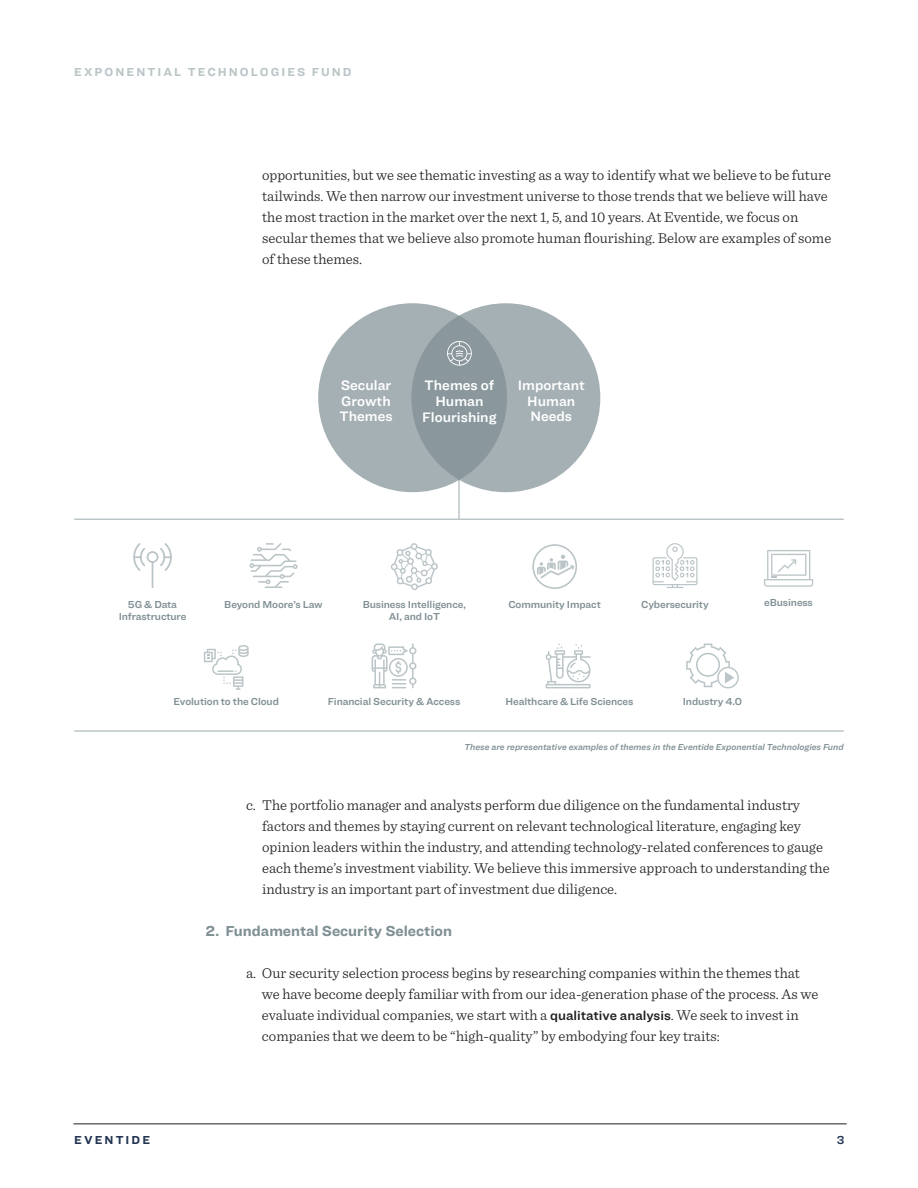
<style>
.page{position:relative;width:918px;height:1188px;background:#fff}
.page>*{position:absolute;margin:0;border:0;box-sizing:border-box;transform-origin:0 0}
.t1{font:300 15px/21px "Sentinel";color:#231f20}
.t2{font:700 15px "Ringside";color:#7f8f94}
.t3{font:14.25px/15.6px "Ringside Regular Semi";color:#fff;text-align:center}
.t4{font:700 12px "Ringside";letter-spacing:.17em;color:#bbc5c7}
.t5{font:700 12px "Ringside";letter-spacing:.17em;color:#233552}
.t6{font:12px "Ringside Regular Semi";color:#233552}
.t7{font:10.5px/12.6px "Ringside Regular Semi";letter-spacing:-.01em;color:#7f8f94;text-align:center}
.t8{font:9px "Ringside Regular Semi Ital";color:#7f8f94}
.s1{font-family:"Ringside Regular Semi";font-weight:400;font-size:13.5px}
</style>
<div class="page">
<hr style="left:73px;top:1124px;width:774px;height:1px;background:#231f20">
<hr style="left:74px;top:730px;width:770px;height:2px;background:#bbc5c7">
<hr style="left:74px;top:519px;width:770px;height:1px;background:#bbc5c7">
<hr style="left:458px;top:479px;width:2px;height:41px;background:#bbc5c7">
<div style="left:318px;top:303px;width:189px;height:189px;background:#a5b0b4;border-radius:50%"></div>
<svg style="left:411px;top:303px;width:189px;height:189px;background:#9aa6ab"></svg>
<svg style="left:447px;top:341px;width:25px;height:25px"></svg>
<svg style="left:249px;top:543px;width:49px;height:45px"></svg>
<svg style="left:391px;top:543px;width:47px;height:47px"></svg>
<svg style="left:204px;top:645px;width:45px;height:45px"></svg>
<svg style="left:133px;top:543px;width:39px;height:45px"></svg>
<svg style="left:653px;top:543px;width:44px;height:45px"></svg>
<svg style="left:764px;top:550px;width:49px;height:37px"></svg>
<svg style="left:686px;top:644px;width:53px;height:44px"></svg>
<svg style="left:545px;top:644px;width:46px;height:44px"></svg>
<svg style="left:532px;top:544px;width:45px;height:45px"></svg>
<svg style="left:372px;top:644px;width:44px;height:44px"></svg>
<p class="t4" style="left:74px;top:63px;width:279px">EXPONENTIAL TECHNOLOGIES FUND</p>
<p class="t1" style="left:262px;top:163px;width:571px">opportunities, but we see thematic investing as a way to identify what we believe to be future tailwinds. We then narrow our investment universe to those trends that we believe will have the most traction in the market over the next 1, 5, and 10 years. At Eventide, we focus on secular themes that we believe also promote human flourishing. Below are examples of some of these themes.</p>
<p class="t3" style="left:339px;top:377px;width:55px;text-align:left">Secular<br>Growth<br>Themes</p>
<p class="t3" style="left:422px;top:377px;width:76px">Themes of<br>Human<br>Flourishing</p>
<p class="t3" style="left:518px;top:377px;width:69px">Important<br>Human<br>Needs</p>
<p class="t7" style="left:119px;top:597px;width:69px">5G &amp; Data<br>Infrastructure</p>
<p class="t7" style="left:641px;top:597px;width:69px">Cybersecurity</p>
<p class="t7" style="left:764px;top:596px;width:50px">eBusiness</p>
<p class="t7" style="left:224px;top:597px;width:100px">Beyond Moore’s Law</p>
<p class="t7" style="left:363px;top:597px;width:105px">Business Intelligence,<br>AI, and IoT</p>
<p class="t7" style="left:508px;top:597px;width:94px">Community Impact</p>
<p class="t7" style="left:174px;top:695px;width:107px">Evolution to the Cloud</p>
<p class="t7" style="left:328px;top:695px;width:134px">Financial Security &amp; Access</p>
<p class="t7" style="left:505px;top:695px;width:130px">Healthcare &amp; Life Sciences</p>
<p class="t7" style="left:683px;top:695px;width:61px">Industry 4.0</p>
<p class="t8" style="left:465px;top:741px;width:381px">These are representative examples of themes in the Eventide Exponential Technologies Fund</p>
<p class="t1" style="left:262px;top:793px;width:569px;text-indent:-16px">c. The portfolio manager and analysts perform due diligence on the fundamental industry factors and themes by staying current on relevant technological literature, engaging key opinion leaders within the industry, and attending technology-related conferences to gauge each theme’s investment viability. We believe this immersive approach to understanding the industry is an important part of investment due diligence.</p>
<p class="t2" style="left:206px;top:920px;width:248px">2. Fundamental Security Selection</p>
<p class="t1" style="left:262px;top:961px;width:558px;text-indent:-16px">a. Our security selection process begins by researching companies within the themes that we have become deeply familiar with from our idea-generation phase of the process. As we evaluate individual companies, we start with a <span class="s1">qualitative analysis</span>. We seek to invest in companies that we deem to be “high-quality” by embodying four key traits:</p>
<p class="t5" style="left:74px;top:1131px;width:77px">EVENTIDE</p>
<p class="t6" style="left:837px;top:1131px;width:9px">3</p>
</div>
